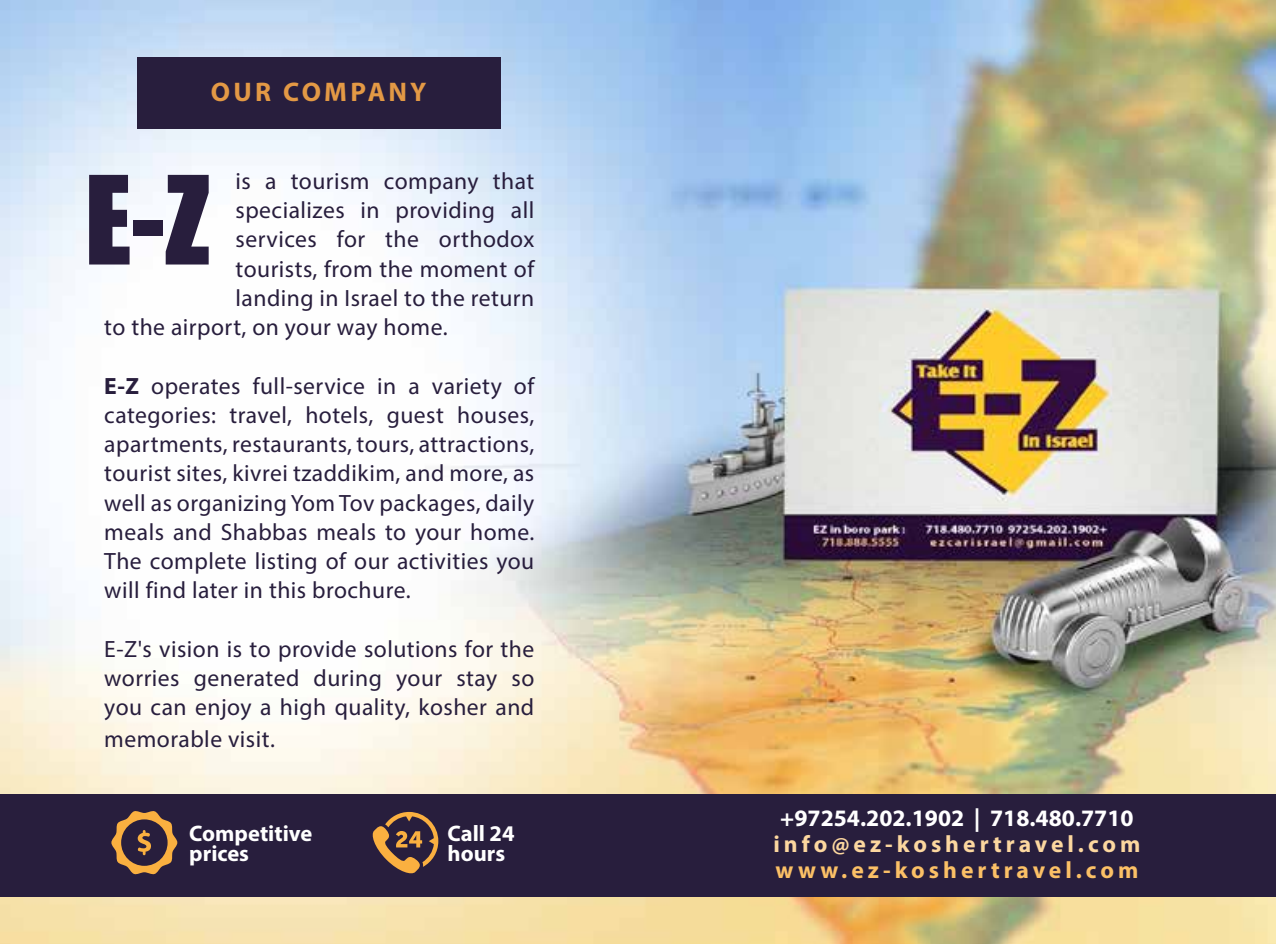
<style>
.page{position:relative;width:1276px;height:944px;background:#fff}
.page>*{position:absolute;margin:0;border:0;box-sizing:border-box;transform-origin:0 0}
.t1{font:113.4px "Impact";color:#281e3d}
.t2{font:700 27px "Myriad Pro";letter-spacing:.12em;color:#e39945}
.t3{font:23.62px/29.2px "Myriad Pro";letter-spacing:.02em;color:#281e3d;text-align:justify}
.t4{font:700 23.62px "Myriad Pro";color:#fff}
.t5{font:700 23.62px "Myriad Pro";letter-spacing:.17em;color:#fcd79f}
.t6{font:700 23.62px "Myriad Pro";letter-spacing:.17em;color:#fbc066}
.t7{font:700 22.5px/20.2px "Myriad Pro";color:#fff}
.s1{font-weight:700}
</style>
<div class="page">
<img style="left:0;top:0;width:1276px;height:944px">
<div style="left:0;top:795px;width:1276px;height:102px;background:#281e3d"></div>
<svg style="left:372px;top:812px;width:66px;height:62px"></svg>
<svg style="left:111px;top:811px;width:66px;height:64px"></svg>
<div style="left:137px;top:57px;width:363px;height:71px;background:#281e3d"></div>
<p class="t2" style="left:211px;top:75px;width:217px">OUR COMPANY</p>
<p class="t3" style="left:235px;top:166px;width:300px">is a tourism company that</p>
<p class="t3" style="left:235px;top:195px;width:300px">specializes in providing all</p>
<p class="t3" style="left:235px;top:224px;width:300px">services for the orthodox</p>
<p class="t3" style="left:235px;top:254px;width:300px">tourists, from the moment of</p>
<p class="t3" style="left:235px;top:283px;width:300px">landing in Israel to the return</p>
<p class="t3" style="left:104px;top:312px;width:345px">to the airport, on your way home.</p>
<p class="t3" style="left:104px;top:371px;width:431px"><span class="s1">E-Z</span> operates full-service in a variety of categories: travel, hotels, guest houses, apartments, restaurants, tours, attractions, tourist sites, kivrei tzaddikim, and more, as well as organizing Yom Tov packages, daily meals and Shabbas meals to your home.<br>The complete listing of our activities you will find later in this brochure.</p>
<h1 class="t1" style="left:84px;top:132px;width:127px">E-Z</h1>
<p class="t3" style="left:104px;top:634px;width:431px">E-Z's vision is to provide solutions for the worries generated during your stay so you can enjoy a high quality, kosher and</p>
<p class="t3" style="left:104px;top:724px;width:172px">memorable visit.</p>
<p class="t7" style="left:189px;top:822px;width:125px">Competitive prices</p>
<p class="t7" style="left:448px;top:822px;width:68px">Call 24 hours</p>
<p class="t4" style="left:780px;top:803px;width:355px">+97254.202.1902 | 718.480.7710</p>
<p class="t5" style="left:773px;top:829px;width:368px">info@ez-koshertravel.com</p>
<p class="t6" style="left:775px;top:855px;width:364px">www.ez-koshertravel.com</p>
</div>
